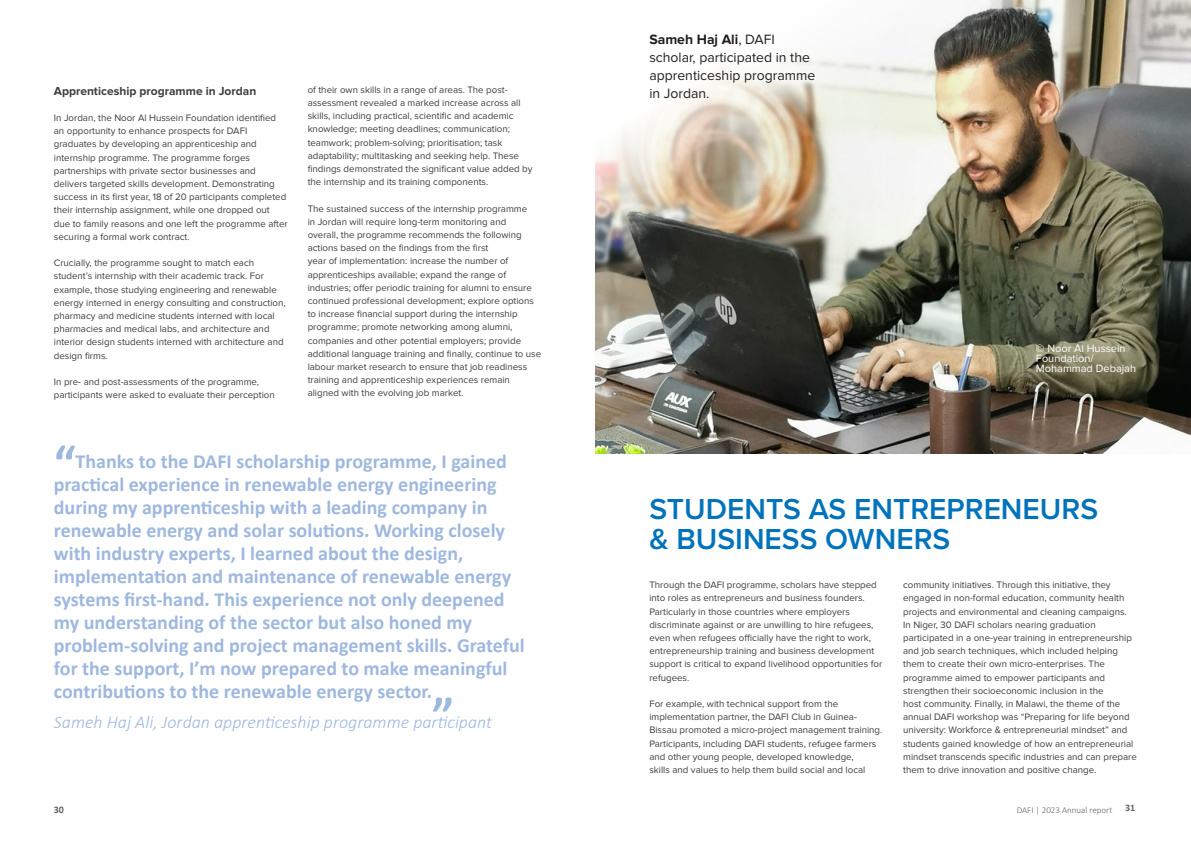
<style>
.page{position:relative;width:1191px;height:842px;background:#fff}
.page>*{position:absolute;margin:0;border:0;box-sizing:border-box;transform-origin:0 0}
.t1{font:700 50px "Calibri";color:#9fb8df}
.t2{font:600 30px/30px "Proxima Nova";color:#0073bc}
.t3{font:700 20px/23px "Calibri";color:#9fb8df}
.t4{font:italic 300 18px "Calibri";color:#9fb8df}
.t5{font:14px/18px "Proxima Nova";color:#231f20}
.t6{font:700 12px "Proxima Nova";color:#3e3e3f}
.t7{font:11px/10px "Proxima Nova";color:#fff}
.t8{font:700 10px "Calibri";color:#636366}
.t9{font:9.7px/13.2px "Proxima Nova";color:#3e3e3f}
.t10{font:300 9px "Calibri";color:#636366}
.s1{font-weight:700}
</style>
<div class="page">
<img style="left:595px;top:0;width:596px;height:454px">
<img style="left:595px;top:0;width:567px;height:340px">
<p class="t6" style="left:54px;top:84px;width:204px">Apprenticeship programme in Jordan</p>
<p class="t9" style="left:54px;top:111px;width:235px">In Jordan, the Noor Al Hussein Foundation identified an opportunity to enhance prospects for DAFI graduates by developing an apprenticeship and internship programme. The programme forges partnerships with private sector businesses and delivers targeted skills development. Demonstrating success in its first year, 18 of 20 participants completed their internship assignment, while one dropped out due to family reasons and one left the programme after securing a formal work contract.</p>
<p class="t9" style="left:54px;top:256px;width:233px">Crucially, the programme sought to match each student’s internship with their academic track. For example, those studying engineering and renewable energy interned in energy consulting and construction, pharmacy and medicine students interned with local pharmacies and medical labs, and architecture and interior design students interned with architecture and design firms.</p>
<p class="t9" style="left:54px;top:375px;width:222px">In pre- and post-assessments of the programme, participants were asked to evaluate their perception</p>
<p class="t9" style="left:308px;top:83px;width:226px">of their own skills in a range of areas. The post&shy;assessment revealed a marked increase across all skills, including practical, scientific and academic knowledge; meeting deadlines; communication; teamwork; problem-solving; prioritisation; task adaptability; multitasking and seeking help. These findings demonstrated the significant value added by the internship and its training components.</p>
<p class="t9" style="left:308px;top:202px;width:235px">The sustained success of the internship programme<br>in Jordan will require long-term monitoring and<br>overall, the programme recommends the following actions based on the findings from the first<br>year of implementation: increase the number of apprenticeships available; expand the range of industries; offer periodic training for alumni to ensure continued professional development; explore options to increase financial support during the internship programme; promote networking among alumni, companies and other potential employers; provide additional language training and finally, continue to use labour market research to ensure that job readiness training and apprenticeship experiences remain aligned with the evolving job market.</p>
<p class="t1" style="left:54px;top:428px;width:23px">“</p>
<p class="t3" style="left:54px;top:449px;width:472px;text-indent:22px">Thanks to the DAFI scholarship programme, I gained practical experience in renewable energy engineering during my apprenticeship with a leading company in renewable energy and solar solutions. Working closely with industry experts, I learned about the design, implementation and maintenance of renewable energy systems first-hand. This experience not only deepened my understanding of the sector but also honed my problem-solving and project management skills. Grateful for the support, I’m now prepared to make meaningful contributions to the renewable energy sector.</p>
<p class="t1" style="left:432px;top:680px;width:23px">”</p>
<p class="t4" style="left:54px;top:711px;width:440px">Sameh Haj Ali, Jordan apprenticeship programme participant</p>
<p class="t5" style="left:649px;top:30px;width:167px"><span class="s1">Sameh Haj Ali</span>, DAFI scholar, participated in the apprenticeship programme in Jordan.</p>
<p class="t7" style="left:1036px;top:343px;width:102px">© Noor Al Hussein<br>Foundation/<br>Mohammad Debajah</p>
<p class="t2" style="left:649px;top:493px;width:450px">STUDENTS AS ENTREPRENEURS &amp; BUSINESS OWNERS</p>
<p class="t9" style="left:903px;top:578px;width:235px">community initiatives. Through this initiative, they engaged in non-formal education, community health projects and environmental and cleaning campaigns.<br>In Niger, 30 DAFI scholars nearing graduation participated in a one-year training in entrepreneurship and job search techniques, which included helping them to create their own micro-enterprises. The programme aimed to empower participants and strengthen their socioeconomic inclusion in the<br>host community. Finally, in Malawi, the theme of the annual DAFI workshop was “Preparing for life beyond university: Workforce &amp; entrepreneurial mindset” and students gained knowledge of how an entrepreneurial mindset transcends specific industries and can prepare them to drive innovation and positive change.</p>
<p class="t9" style="left:649px;top:578px;width:234px">Through the DAFI programme, scholars have stepped into roles as entrepreneurs and business founders.<br>Particularly in those countries where employers discriminate against or are unwilling to hire refugees, even when refugees officially have the right to work, entrepreneurship training and business development support is critical to expand livelihood opportunities for refugees.</p>
<p class="t9" style="left:649px;top:697px;width:234px">For example, with technical support from the implementation partner, the DAFI Club in Guinea-Bissau promoted a micro-project management training.<br>Participants, including DAFI students, refugee farmers and other young people, developed knowledge,<br>skills and values to help them build social and local</p>
<p class="t8" style="left:54px;top:802px;width:12px">30</p>
<p class="t10" style="left:1016px;top:804px;width:97px">DAFI | 2023 Annual report</p>
<p class="t8" style="left:1125px;top:801px;width:12px">31</p>
</div>
